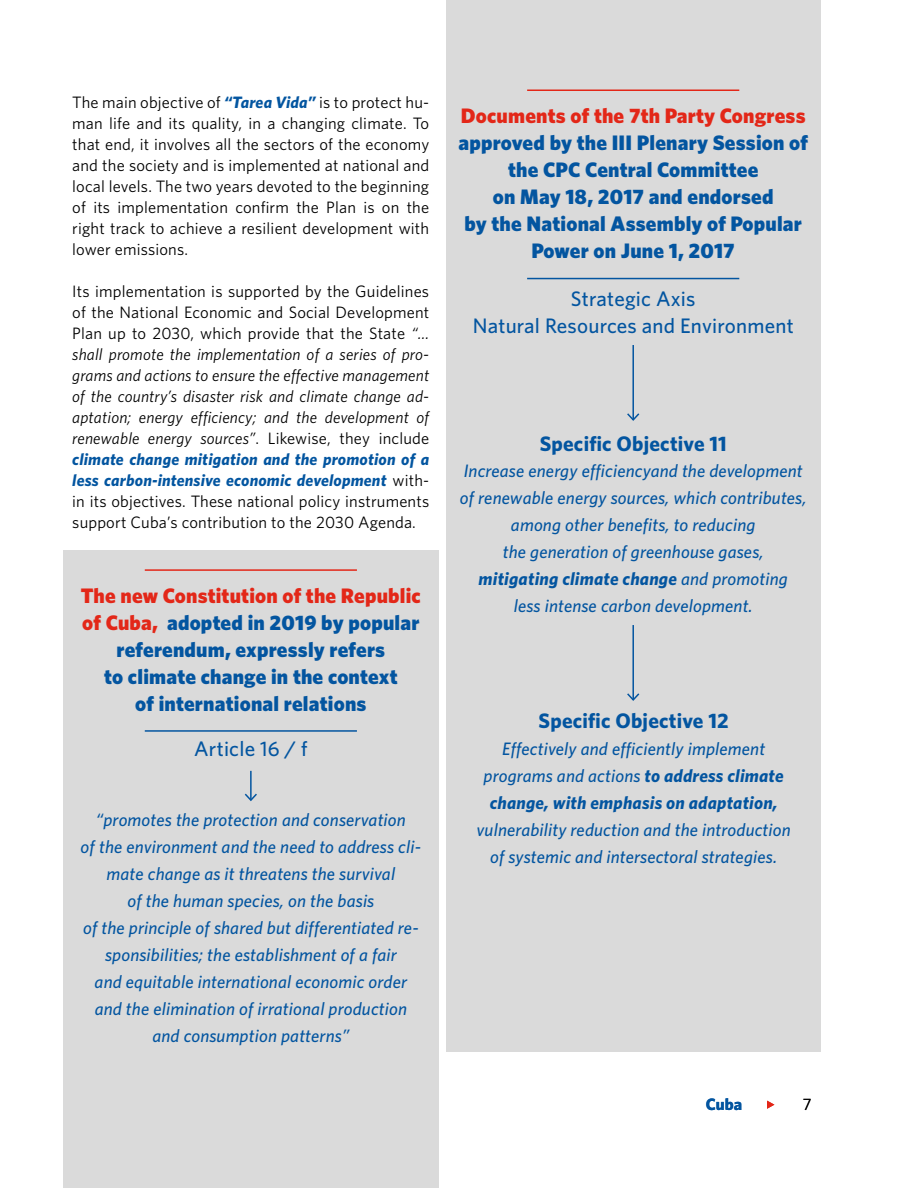
<style>
.page{position:relative;width:918px;height:1188px;background:#fff}
.page>*{position:absolute;margin:0;border:0;box-sizing:border-box;transform-origin:0 0}
.t1{font:900 21px/27px "Whitney";letter-spacing:.01em;color:#0355a0;text-align:center}
.t2{font:500 21px/27px "Whitney";letter-spacing:.01em;color:#0355a0;text-align:center}
.t3{font:700 21px "Whitney";letter-spacing:.01em;color:#0355a0}
.t4{font:900 21px "Whitney";letter-spacing:.01em;color:#e32718}
.t5{font:italic 500 18px/27px "Whitney";letter-spacing:.01em;color:#0355a0;text-align:center}
.t6{font:16.5px/21px "Whitney";letter-spacing:.01em;color:#000;text-align:justify}
.t7{font:700 16.5px "Whitney";color:#0355a0}
.s1{font-weight:700;font-style:italic;color:#0355a0}
.s2{font-style:italic}
.s3{color:#e32718}
.s4{font-weight:700}
</style>
<div class="page">
<div style="left:447px;top:0;width:374px;height:1052px;background:#dadada"></div>
<div style="left:63px;top:550px;width:375px;height:638px;background:#dadada"></div>
<hr style="left:527px;top:90px;width:212px;height:1px;background:#e32718">
<hr style="left:145px;top:569px;width:212px;height:2px;background:#e32718">
<hr style="left:527px;top:278px;width:212px;height:1px;background:#0355a0">
<hr style="left:145px;top:730px;width:212px;height:2px;background:#0355a0">
<hr style="left:632px;top:345px;width:2px;height:75px;background:#0355a0">
<svg style="left:627px;top:412px;width:13px;height:9px"></svg>
<hr style="left:632px;top:625px;width:2px;height:75px;background:#0355a0">
<svg style="left:627px;top:692px;width:13px;height:9px"></svg>
<hr style="left:250px;top:771px;width:2px;height:29px;background:#0355a0">
<svg style="left:244px;top:792px;width:13px;height:10px"></svg>
<svg style="left:767px;top:1101px;width:7px;height:8px"></svg>
<p class="t6" style="left:72px;top:91px;width:359px">The main objective of <span class="s1">“Tarea Vida”</span> is to protect hu&shy;man life and its quality, in a changing climate. To that end, it involves all the sectors of the economy and the society and is implemented at national and local levels. The two years devoted to the beginning of its implementation confirm the Plan is on the right track to achieve a resilient development with lower emissions.</p>
<p class="t6" style="left:72px;top:280px;width:358px">Its implementation is supported by the Guidelines of the National Economic and Social Development Plan up to 2030, which provide that the State <span class="s2">“… shall promote the implementation of a series of pro&shy;grams and actions to ensure the effective management of the country’s disaster risk and climate change ad&shy;aptation; energy efficiency; and the development of renewable energy sources”</span>. Likewise, they include <span class="s1">climate change mitigation and the promotion of a less carbon-intensive economic development</span> with&shy;in its objectives. These national policy instruments support Cuba’s contribution to the 2030 Agenda.</p>
<p class="t1" style="left:81px;top:582px;width:342px"><span class="s3">The new Constitution of the Republic of Cuba,</span> adopted in 2019 by popular referendum, expressly refers<br>to climate change in the context<br>of international relations</p>
<p class="t2" style="left:194px;top:735px;width:115px">Article 16 / f</p>
<p class="t5" style="left:81px;top:806px;width:342px">“promotes the protection and conservation<br>of the environment and the need to address cli&shy;mate change as it threatens the survival<br>of the human species, on the basis<br>of the principle of shared but differentiated re&shy;sponsibilities; the establishment of a fair<br>and equitable international economic order and the elimination of irrational production and consumption patterns”</p>
<p class="t4" style="left:461px;top:103px;width:346px">Documents of the 7th Party Congress</p>
<p class="t1" style="left:458px;top:129px;width:351px">approved by the III Plenary Session of the CPC Central Committee<br>on May 18, 2017 and endorsed<br>by the National Assembly of Popular<br>Power on June 1, 2017</p>
<p class="t2" style="left:473px;top:285px;width:323px">Strategic Axis<br>Natural Resources and Environment</p>
<p class="t3" style="left:540px;top:430px;width:189px">Specific Objective 11</p>
<p class="t5" style="left:460px;top:457px;width:348px">Increase energy efficiencyand the development of renewable energy sources, which contributes, among other benefits, to reducing<br>the generation of greenhouse gases,<br><span class="s4">mitigating climate change</span> and promoting<br>less intense carbon development.</p>
<p class="t3" style="left:539px;top:708px;width:192px">Specific Objective 12</p>
<p class="t5" style="left:484px;top:735px;width:302px">Effectively and efficiently implement programs and actions <span class="s4">to address climate change, with emphasis on adaptation,</span></p>
<p class="t5" style="left:477px;top:816px;width:316px">vulnerability reduction and the introduction of systemic and intersectoral strategies.</p>
<p class="t7" style="left:706px;top:1094px;width:38px">Cuba</p>
<p class="t6" style="left:803px;top:1093px;width:10px">7</p>
</div>
